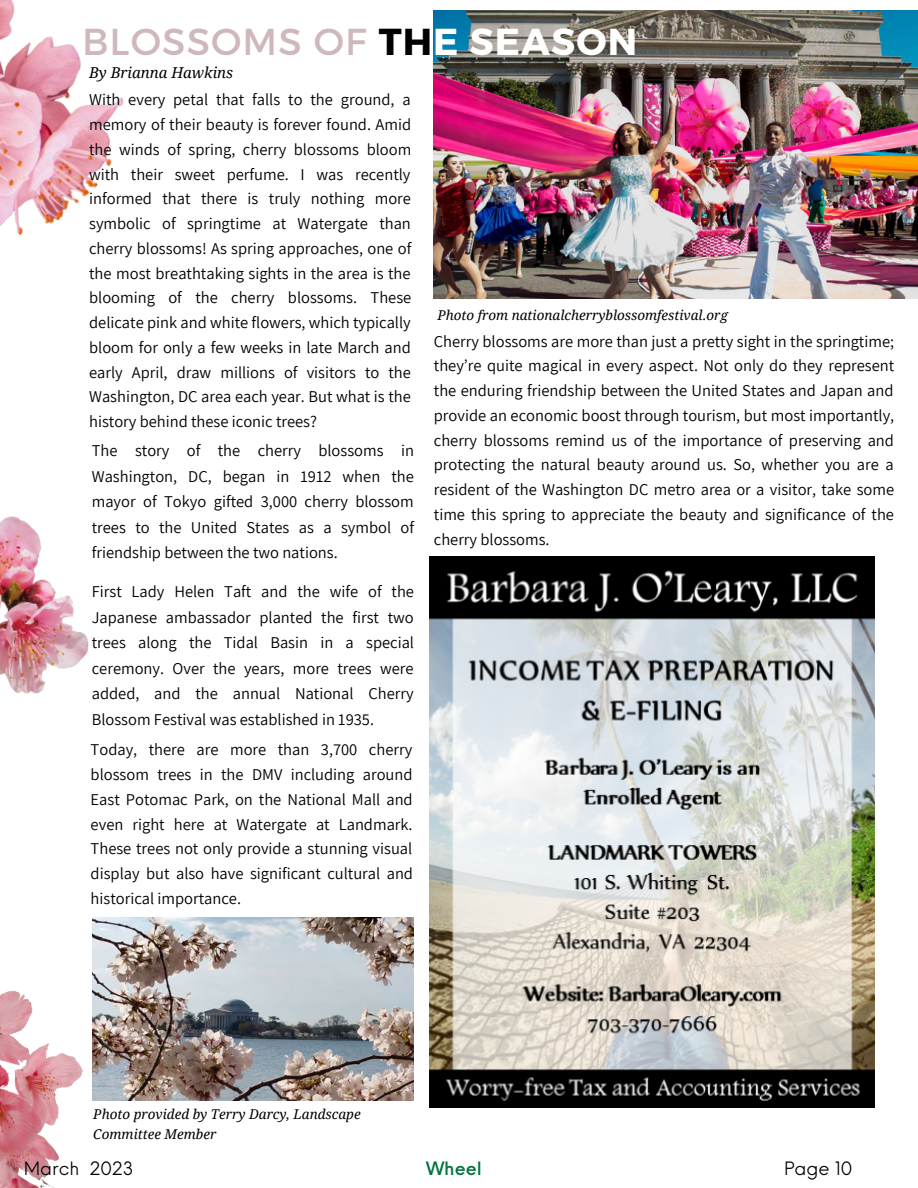
<style>
.page{position:relative;width:918px;height:1188px;background:#fff}
.page>*{position:absolute;margin:0;border:0;box-sizing:border-box;transform-origin:0 0}
.t1{font:37.5px "Montserrat";letter-spacing:.03em;color:#cfb8bb}
.t2{font:18px "Neue Einstellung";color:#000}
.t3{font:500 18px "Neue Einstellung";color:#00743d}
.t4{font:16.5px/24.8px "Assistant";color:#000;text-align:justify}
.t5{font:italic 15px "Droid Serif";color:#000}
.t6{font:italic 13.5px/20.2px "Droid Serif";color:#000}
.s1{font-weight:700;color:#000}
.s2{font-weight:700;color:#fff}
</style>
<div class="page">
<img style="left:0;top:956px;width:145px;height:232px">
<img style="left:93px;top:918px;width:321px;height:182px">
<img style="left:0;top:516px;width:89px;height:178px">
<img style="left:434px;top:11px;width:484px;height:288px">
<img style="left:0;top:0;width:124px;height:235px">
<img style="left:429px;top:557px;width:446px;height:550px">
<h1 class="t1" style="left:82px;top:17px;width:557px">BLOSSOMS OF <span class="s1">TH</span><span class="s2">E SEASON</span></h1>
<p class="t4" style="left:89px;top:87px;width:324px">With every petal that falls to the ground, a memory of their beauty is forever found. Amid the winds of spring, cherry blossoms bloom with their sweet perfume. I was recently informed that there is truly nothing more symbolic of springtime at Watergate than cherry blossoms! As spring approaches, one of the most breathtaking sights in the area is the blooming of the cherry blossoms. These delicate pink and white flowers, which typically bloom for only a few weeks in late March and early April, draw millions of visitors to the Washington, DC area each year. But what is the history behind these iconic trees?</p>
<p class="t4" style="left:92px;top:438px;width:324px;line-height:25.5px">The story of the cherry blossoms in Washington, DC, began in 1912 when the mayor of Tokyo gifted 3,000 cherry blossom trees to the United States as a symbol of friendship between the two nations.</p>
<p class="t4" style="left:92px;top:579px;width:324px;line-height:25.5px">First Lady Helen Taft and the wife of the Japanese ambassador planted the first two trees along the Tidal Basin in a special ceremony. Over the years, more trees were added, and the annual National Cherry Blossom Festival was established in 1935.</p>
<p class="t4" style="left:91px;top:737px;width:324px">Today, there are more than 3,700 cherry blossom trees in the DMV including around East Potomac Park, on the National Mall and even right here at Watergate at Landmark.<br>These trees not only provide a stunning visual display but also have significant cultural and historical importance.</p>
<p class="t5" style="left:89px;top:64px;width:146px">By Brianna Hawkins</p>
<p class="t6" style="left:437px;top:306px;width:292px">Photo from nationalcherryblossomfestival.org</p>
<p class="t4" style="left:434px;top:328px;width:462px">Cherry blossoms are more than just a pretty sight in the springtime; they’re quite magical in every aspect. Not only do they represent the enduring friendship between the United States and Japan and provide an economic boost through tourism, but most importantly, cherry blossoms remind us of the importance of preserving and protecting the natural beauty around us. So, whether you are a resident of the Washington DC metro area or a visitor, take some time this spring to appreciate the beauty and significance of the cherry blossoms.</p>
<p class="t6" style="left:93px;top:1104px;width:269px">Photo provided by Terry Darcy, Landscape<br>Committee Member</p>
<p class="t2" style="left:24px;top:1152px;width:112px">March 2023</p>
<p class="t3" style="left:426px;top:1152px;width:57px">Wheel</p>
<p class="t2" style="left:784px;top:1152px;width:70px">Page 10</p>
</div>
